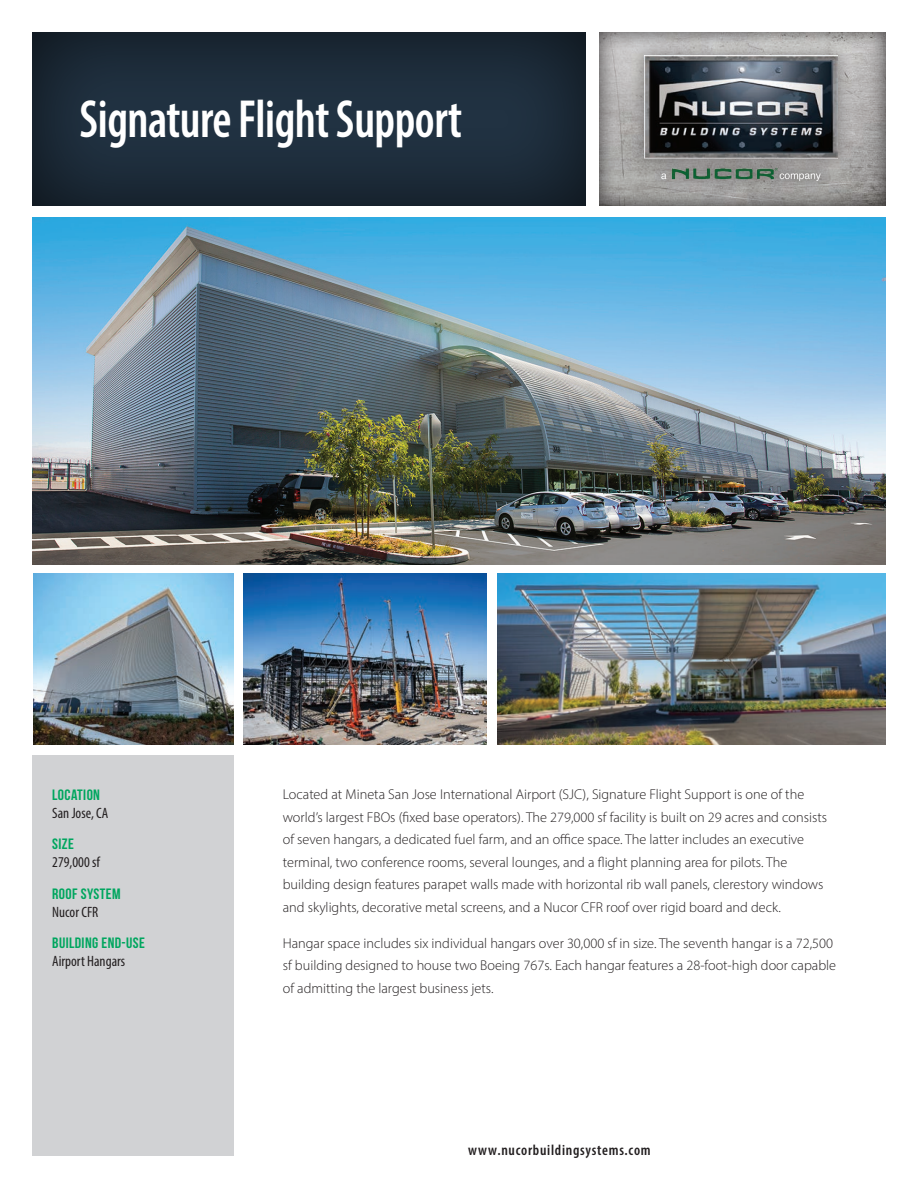
<style>
.page{position:relative;width:918px;height:1188px;background:#fff}
.page>*{position:absolute;margin:0;border:0;box-sizing:border-box;transform-origin:0 0}
.t1{font:600 condensed 54px/48px "Myriad Pro";letter-spacing:-.01em;color:#fff;scale:.9 1}
.t2{font:condensed 15px "Myriad Pro";color:#231f20}
.t3{font:15px "Bebas Neue";letter-spacing:.025em;color:#00a65f;scale:1.05 1}
.t4{font:600 condensed 15px "Myriad Pro";letter-spacing:.05em;color:#231f20}
.t5{font:300 14.25px/22.5px "Myriad Pro";color:#231f20}
</style>
<div class="page">
<div style="left:32px;top:755px;width:202px;height:401px;background:#d1d2d4"></div>
<div style="left:599px;top:32px;width:287px;height:175px;background:#231f20;opacity:.75"></div>
<div style="left:31px;top:30px;width:557px;height:177px;background:#231f20;opacity:.75"></div>
<img style="left:32px;top:218px;width:853px;height:346px">
<img style="left:497px;top:574px;width:388px;height:170px">
<img style="left:244px;top:574px;width:243px;height:170px">
<img style="left:33px;top:574px;width:201px;height:170px">
<div style="left:629px;top:40px;width:224px;height:155px;background:#231f20;opacity:.4"></div>
<img style="left:645px;top:56px;width:192px;height:125px">
<h1 class="t1" style="left:80px;top:70px;width:499px">University of Alabama at<br>Birmingham Football Facility</h1>
<h1 class="t1" style="left:80px;top:94px;width:426px">Signature Flight Support</h1>
<p class="t3" style="left:52px;top:787px;width:47px">LOCATION</p>
<p class="t2" style="left:52px;top:804px;width:58px">San Jose, CA</p>
<p class="t3" style="left:52px;top:836px;width:22px">SIZE</p>
<p class="t2" style="left:52px;top:853px;width:49px">279,000 sf</p>
<p class="t3" style="left:52px;top:886px;width:67px">ROOF SYSTEM</p>
<p class="t2" style="left:52px;top:903px;width:48px">Nucor CFR</p>
<p class="t3" style="left:52px;top:935px;width:90px">BUILDING END-USE</p>
<p class="t2" style="left:52px;top:952px;width:74px">Airport Hangars</p>
<p class="t5" style="left:283px;top:783px;width:546px">Located at Mineta San Jose International Airport (SJC), Signature Flight Support is one of the world’s largest FBOs (fixed base operators). The 279,000 sf facility is built on 29 acres and consists of seven hangars, a dedicated fuel farm, and an office space. The latter includes an executive terminal, two conference rooms, several lounges, and a flight planning area for pilots. The building design features parapet walls made with horizontal rib wall panels, clerestory windows and skylights, decorative metal screens, and a Nucor CFR roof over rigid board and deck.</p>
<p class="t5" style="left:283px;top:931px;width:555px">Hangar space includes six individual hangars over 30,000 sf in size. The seventh hangar is a 72,500 sf building designed to house two Boeing 767s. Each hangar features a 28-foot-high door capable of admitting the largest business jets.</p>
<p class="t4" style="left:468px;top:1141px;width:184px">www.nucorbuildingsystems.com</p>
</div>
